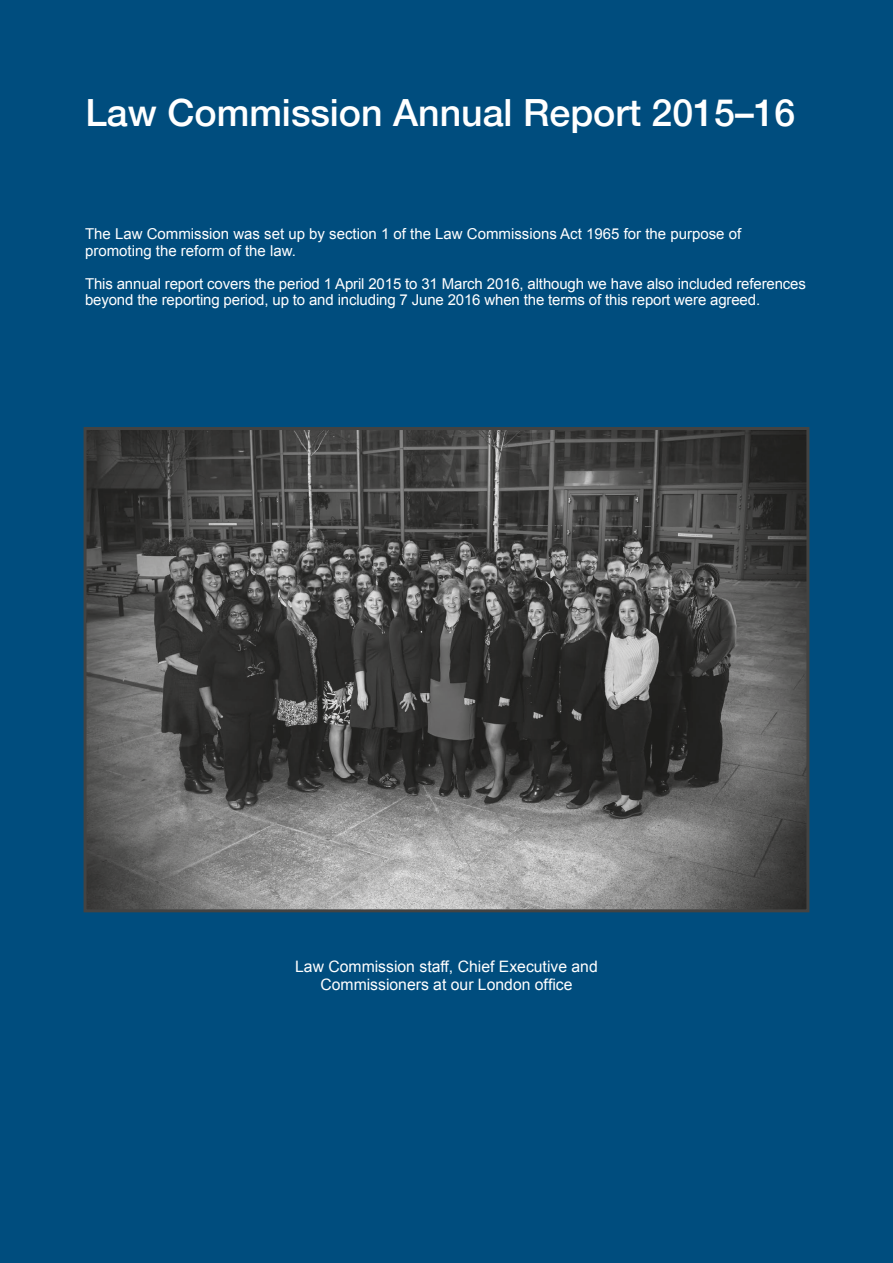
<style>
.page{position:relative;width:893px;height:1263px;background:#fff}
.page>*{position:absolute;margin:0;border:0;box-sizing:border-box;transform-origin:0 0}
.t1{font:500 37.5px "Helvetica Neue";color:#fff}
.t2{font:15.75px/18px "Arial";color:#fff;text-align:center}
.t3{font:15px/16.5px "Arial";letter-spacing:-.01em;color:#fff}
</style>
<div class="page">
<div style="left:1px;top:0;width:892px;height:1263px;background:#004d7e"></div>
<img style="left:88px;top:431px;width:717px;height:477px">
<div style="left:84px;top:427px;width:725px;height:485px;border:3px solid #434342"></div>
<h1 class="t1" style="left:85px;top:83px;width:711px">Law Commission Annual Report 2015–16</h1>
<p class="t3" style="left:85px;top:226px;width:658px">The Law Commission was set up by section 1 of the Law Commissions Act 1965 for the purpose of promoting the reform of the law.</p>
<p class="t3" style="left:85px;top:275px;width:722px">This annual report covers the period 1 April 2015 to 31 March 2016, although we have also included references beyond the reporting period, up to and including 7 June 2016 when the terms of this report were agreed.</p>
<p class="t2" style="left:295px;top:958px;width:304px">Law Commission staff, Chief Executive and<br>Commissioners at our London office</p>
</div>
